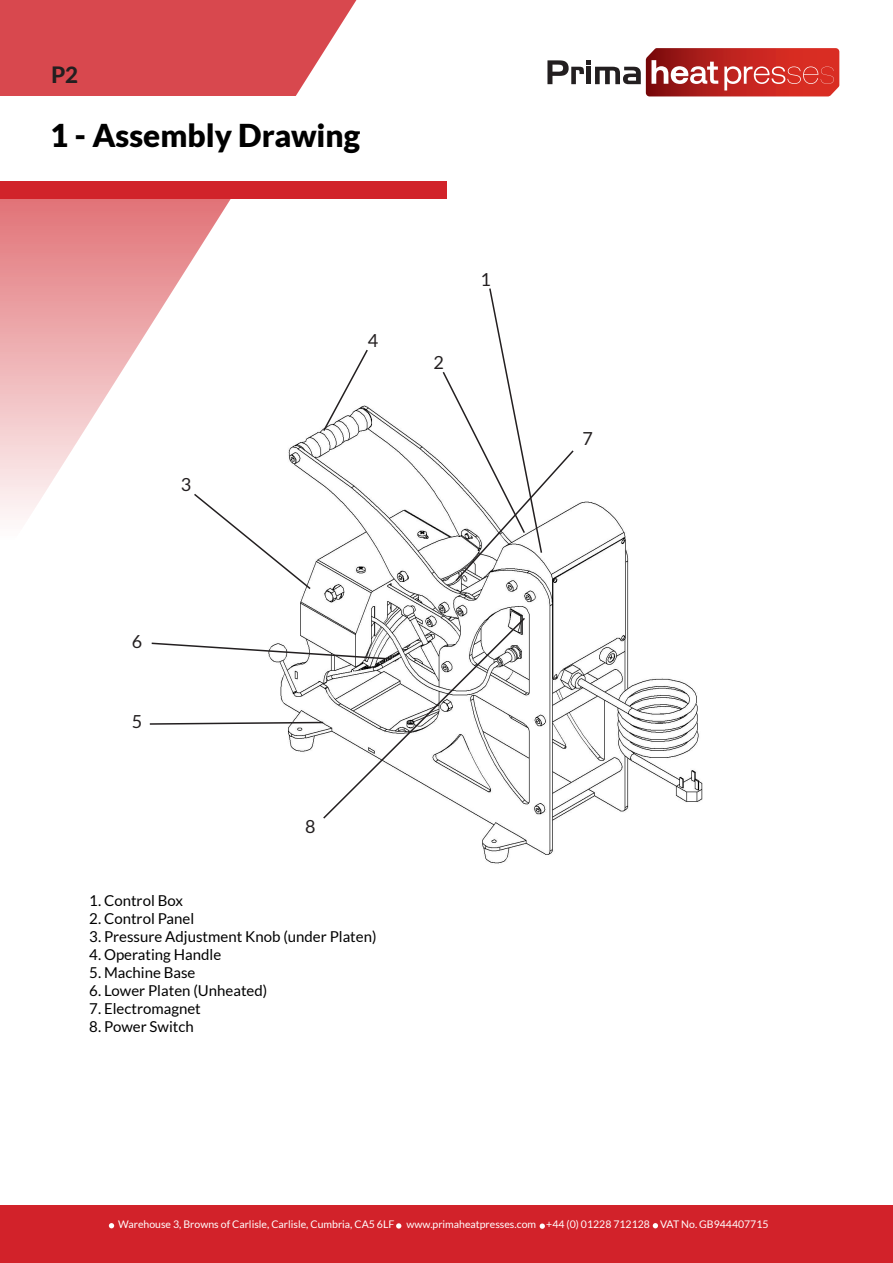
<style>
.page{position:relative;width:893px;height:1263px;background:#fff}
.page>*{position:absolute;margin:0;border:0;box-sizing:border-box;transform-origin:0 0}
.t1{font:900 31.5px "Lato";color:#000}
.t2{font:800 22.5px "Lato";color:#231f20}
.t3{font:18px "Lato";color:#231f20}
.t4{font:15px "Lato";color:#000}
.t5{font:10.5px "Lato";color:#fff}
</style>
<div class="page">
<svg style="left:0;top:0;width:356px;height:518px"></svg>
<div style="left:0;top:1205px;width:893px;height:58px;background:#d2222a"></div>
<svg style="left:653px;top:1223px;width:5px;height:5px"></svg>
<svg style="left:109px;top:1223px;width:5px;height:5px"></svg>
<svg style="left:396px;top:1223px;width:5px;height:5px"></svg>
<svg style="left:540px;top:1223px;width:5px;height:6px"></svg>
<div style="left:0;top:96px;width:446px;height:103px;background:#fff"></div>
<div style="left:0;top:181px;width:446px;height:18px;background:#d1232a"></div>
<svg style="left:547px;top:48px;width:292px;height:48px"></svg>
<img style="left:221px;top:398px;width:482px;height:466px">
<svg style="left:192px;top:492px;width:120px;height:99px"></svg>
<svg style="left:149px;top:616px;width:378px;height:204px"></svg>
<svg style="left:322px;top:348px;width:47px;height:85px"></svg>
<svg style="left:441px;top:288px;width:134px;height:295px"></svg>
<h2 class="t2" style="left:51px;top:58px;width:29px">P2</h2>
<p class="t1" style="left:50px;top:117px;width:312px">1 - Assembly Drawing</p>
<p class="t3" style="left:181px;top:474px;width:12px">3</p>
<p class="t3" style="left:368px;top:330px;width:12px">4</p>
<p class="t3" style="left:434px;top:353px;width:12px">2</p>
<p class="t3" style="left:480px;top:269px;width:12px">1</p>
<p class="t3" style="left:132px;top:632px;width:12px">6</p>
<p class="t3" style="left:132px;top:711px;width:12px">5</p>
<p class="t3" style="left:305px;top:816px;width:12px">8</p>
<p class="t4" style="left:89px;top:892px;width:95px">1. Control Box</p>
<p class="t4" style="left:89px;top:910px;width:106px">2. Control Panel</p>
<p class="t4" style="left:89px;top:928px;width:289px">3. Pressure Adjustment Knob (under Platen)</p>
<p class="t4" style="left:89px;top:946px;width:133px">4. Operating Handle</p>
<p class="t4" style="left:89px;top:964px;width:108px">5. Machine Base</p>
<p class="t4" style="left:89px;top:982px;width:180px">6. Lower Platen (Unheated)</p>
<p class="t4" style="left:89px;top:1000px;width:113px">7. Electromagnet</p>
<p class="t4" style="left:89px;top:1018px;width:106px">8. Power Switch</p>
<p class="t3" style="left:582px;top:429px;width:12px">7</p>
<p class="t5" style="left:118px;top:1219px;width:652px">Warehouse 3, Browns of Carlisle, Carlisle, Cumbria, CA5 6LF www.primaheatpresses.com +44 (0) 01228 712128 VAT No. GB944407715</p>
</div>
